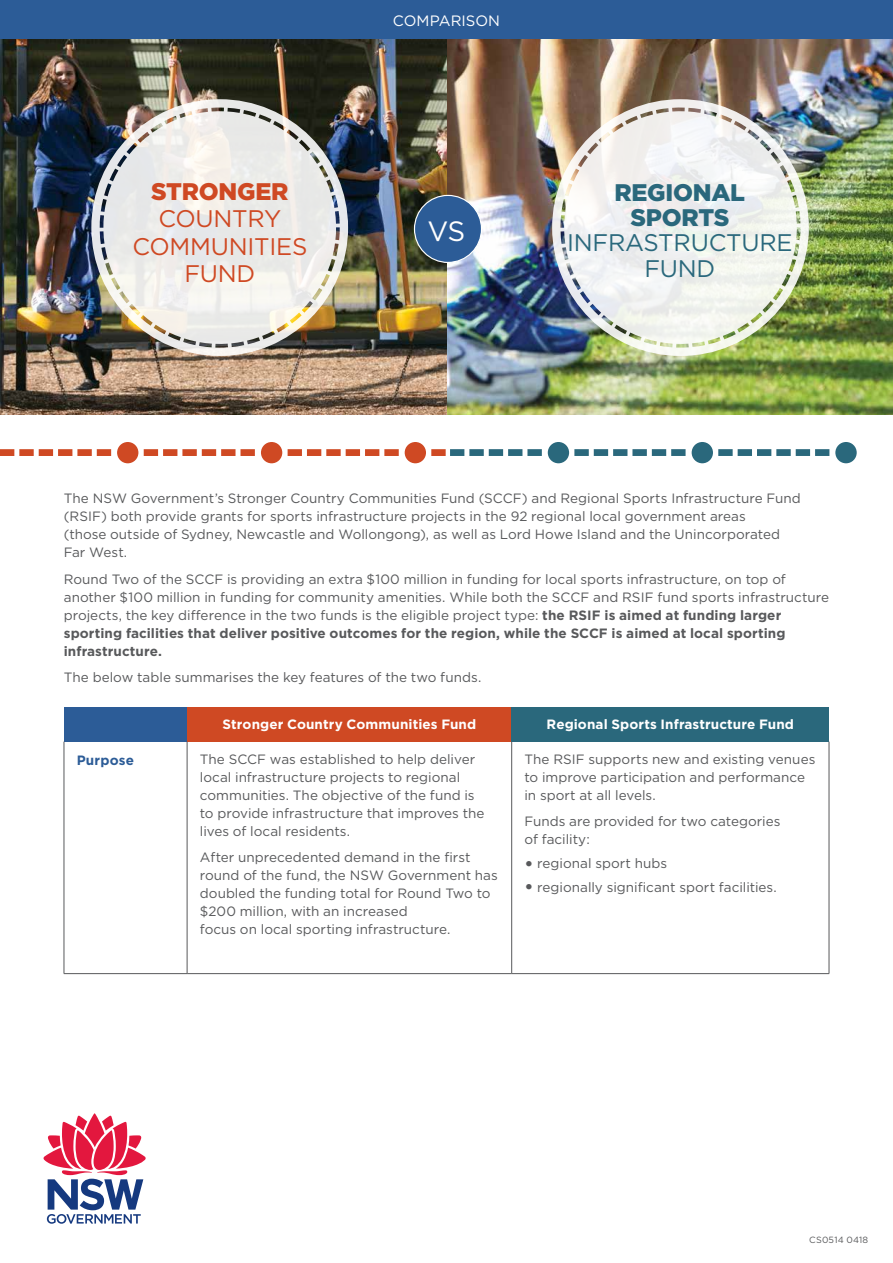
<style>
.page{position:relative;width:893px;height:1263px;background:#fff}
.page>*{position:absolute;margin:0;border:0;box-sizing:border-box;transform-origin:0 0}
.t1{font:27.9px "Gotham";color:#fff}
.t2{font:24px/27.2px "Gotham";letter-spacing:-.01em;color:#cf4923;text-align:center}
.t3{font:24px/25.3px "Gotham";letter-spacing:-.01em;color:#2a687c;text-align:center}
.t4{font:900 24px/25.3px "Gotham";letter-spacing:-.01em;color:#2a687c;text-align:center}
.t5{font:900 24px "Gotham";letter-spacing:-.01em;color:#cf4923}
.t6{font:15px "Gotham";color:#fff}
.t7{font:13.5px/18px "Gotham";color:#58595b}
.t8{font:700 13.5px "Gotham";letter-spacing:.005em;color:#fff}
.t9{font:700 13.5px "Gotham";letter-spacing:.015em;color:#2c5c97}
.t10{font:9px "Gotham";letter-spacing:.025em;color:#58595b}
.s1{font-weight:700}
.s2{font-weight:700;font-size:18px}
</style>
<div class="page">
<img style="left:0;top:39px;width:893px;height:376px">
<img style="left:91px;top:99px;width:257px;height:257px">
<svg style="left:43px;top:1113px;width:103px;height:111px"></svg>
<div style="left:405px;top:442px;width:21px;height:21px;background:#cf4923;border-radius:50%"></div>
<svg style="left:288px;top:449px;width:111px;height:7px"></svg>
<div style="left:261px;top:442px;width:21px;height:21px;background:#cf4923;border-radius:50%"></div>
<svg style="left:144px;top:449px;width:111px;height:7px"></svg>
<div style="left:117px;top:442px;width:21px;height:21px;background:#cf4923;border-radius:50%"></div>
<svg style="left:0;top:449px;width:111px;height:7px"></svg>
<svg style="left:718px;top:449px;width:111px;height:7px"></svg>
<div style="left:692px;top:442px;width:21px;height:21px;background:#2a687c;border-radius:50%"></div>
<div style="left:835px;top:442px;width:22px;height:21px;background:#2a687c;border-radius:50%"></div>
<svg style="left:574px;top:449px;width:112px;height:7px"></svg>
<div style="left:548px;top:442px;width:21px;height:21px;background:#2a687c;border-radius:50%"></div>
<svg style="left:431px;top:449px;width:111px;height:7px"></svg>
<div style="left:64px;top:707px;width:123px;height:35px;background:#2c5c97"></div>
<div style="left:187px;top:707px;width:325px;height:35px;background:#cf4923"></div>
<div style="left:512px;top:707px;width:317px;height:35px;background:#2a687c"></div>
<hr style="left:64px;top:742px;width:1px;height:231px;background:#58595b">
<hr style="left:511px;top:742px;width:1px;height:231px;background:#58595b">
<hr style="left:64px;top:973px;width:123px;height:1px;background:#58595b">
<hr style="left:187px;top:742px;width:1px;height:231px;background:#58595b">
<hr style="left:829px;top:742px;width:1px;height:231px;background:#58595b">
<hr style="left:187px;top:973px;width:325px;height:1px;background:#58595b">
<hr style="left:512px;top:973px;width:317px;height:1px;background:#58595b">
<img style="left:552px;top:99px;width:257px;height:257px">
<div style="left:0;top:0;width:893px;height:39px;background:#2c5c97"></div>
<div style="left:414px;top:195px;width:67px;height:67px;background:#2c5c97;border-radius:50%"></div>
<div style="left:414px;top:195px;width:68px;height:68px;border:1px solid #fff;border-radius:50%"></div>
<h2 class="t5" style="left:151px;top:175px;width:139px">STRONGER</h2>
<h2 class="t2" style="left:132px;top:205px;width:177px">COUNTRY<br>COMMUNITIES<br>FUND</h2>
<p class="t6" style="left:393px;top:11px;width:109px">COMPARISON</p>
<h1 class="t1" style="left:428px;top:213px;width:39px">VS</h1>
<h2 class="t4" style="left:615px;top:179px;width:132px">REGIONAL<br>SPORTS</h2>
<h2 class="t3" style="left:567px;top:230px;width:227px">INFRASTRUCTURE<br>FUND</h2>
<p class="t7" style="left:64px;top:489px;width:738px">The NSW Government’s Stronger Country Communities Fund (SCCF) and Regional Sports Infrastructure Fund (RSIF) both provide grants for sports infrastructure projects in the 92 regional local government areas<br>(those outside of Sydney, Newcastle and Wollongong), as well as Lord Howe Island and the Unincorporated Far West.</p>
<p class="t7" style="left:64px;top:570px;width:767px">Round Two of the SCCF is providing an extra $100 million in funding for local sports infrastructure, on top of another $100 million in funding for community amenities. While both the SCCF and RSIF fund sports infrastructure projects, the key difference in the two funds is the eligible project type: <span class="s1">the RSIF is aimed at funding larger sporting facilities that deliver positive outcomes for the region, while the SCCF is aimed at local sporting infrastructure.</span></p>
<p class="t7" style="left:64px;top:668px;width:419px">The below table summarises the key features of the two funds.</p>
<p class="t8" style="left:223px;top:715px;width:255px">Stronger Country Communities Fund</p>
<p class="t8" style="left:547px;top:715px;width:249px">Regional Sports Infrastructure Fund</p>
<p class="t9" style="left:77px;top:752px;width:59px">Purpose</p>
<p class="t7" style="left:200px;top:750px;width:286px">The SCCF was established to help deliver local infrastructure projects to regional communities. The objective of the fund is to provide infrastructure that improves the lives of local residents.</p>
<p class="t7" style="left:200px;top:848px;width:299px">After unprecedented demand in the first round of the fund, the NSW Government has doubled the funding total for Round Two to $200 million, with an increased<br>focus on local sporting infrastructure.</p>
<p class="t7" style="left:524px;top:750px;width:292px">The RSIF supports new and existing venues to improve participation and performance in sport at all levels.</p>
<p class="t7" style="left:524px;top:812px;width:258px">Funds are provided for two categories of facility:</p>
<p class="t7" style="left:524px;top:854px;width:144px"><span class="s2">•</span> regional sport hubs</p>
<p class="t7" style="left:524px;top:878px;width:254px"><span class="s2">•</span> regionally significant sport facilities.</p>
<p class="t10" style="left:809px;top:1234px;width:61px">CS0514 0418</p>
</div>
